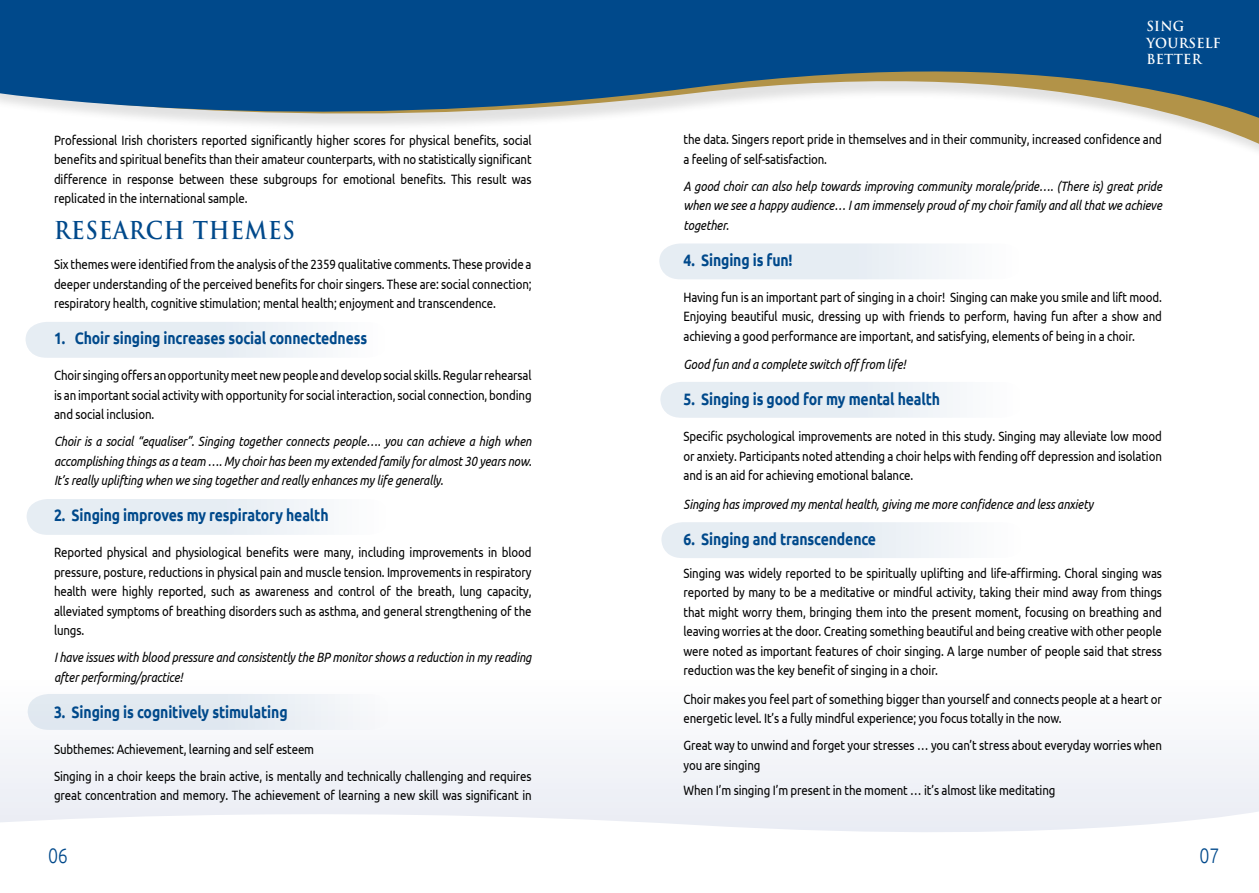
<style>
.page{position:relative;width:1259px;height:893px;background:#fff}
.page>*{position:absolute;margin:0;border:0;box-sizing:border-box;transform-origin:0 0}
.t1{font:700 24px "Trajan";letter-spacing:.035em;color:#00498b;scale:.9 1}
.t2{font:300 21px "Ubuntu";color:#00498b;scale:.85 1}
.t3{font:700 16.5px "Ubuntu";letter-spacing:-.01em;color:#00498b;scale:.85 1}
.t4{font:13.5px/19.5px "Ubuntu";letter-spacing:-.01em;color:#000;text-align:justify;scale:.85 1}
.t5{font:italic 13.5px/19.5px "Ubuntu";letter-spacing:-.01em;color:#000;text-align:justify;scale:.85 1}
.t6{font:700 13.5px/16.5px "Trajan";letter-spacing:.02em;color:#fff;scale:.96 1}
</style>
<div class="page">
<div style="left:0;top:675px;width:1259px;height:218px;background:#f9f9fb"></div>
<svg style="left:0;top:0;width:1259px;height:139px;fill:#00498b"></svg>
<svg style="left:0;top:821px;width:1176px;height:11px"></svg>
<svg style="left:27px;top:499px;width:292px;height:36px;background:#e8eef4"></svg>
<svg style="left:26px;top:322px;width:292px;height:36px"></svg>
<svg style="left:28px;top:694px;width:273px;height:36px;background:#e2e9f1"></svg>
<svg style="left:660px;top:382px;width:293px;height:36px"></svg>
<svg style="left:659px;top:243px;width:293px;height:36px"></svg>
<svg style="left:661px;top:522px;width:293px;height:36px"></svg>
<p class="t4" style="left:54px;top:130px;width:563px">Professional Irish choristers reported significantly higher scores for physical benefits, social benefits and spiritual benefits than their amateur counterparts, with no statistically significant difference in response between these subgroups for emotional benefits. This result was replicated in the international sample.</p>
<h1 class="t1" style="left:54px;top:216px;width:269px">RESEARCH THEMES</h1>
<p class="t4" style="left:54px;top:254px;width:563px">Six themes were identified from the analysis of the 2359 qualitative comments. These provide a deeper understanding of the perceived benefits for choir singers. These are: social connection; respiratory health, cognitive stimulation; mental health; enjoyment and transcendence.</p>
<p class="t3" style="left:54px;top:328px;width:370px">1. Choir singing increases social connectedness</p>
<p class="t4" style="left:54px;top:365px;width:563px">Choir singing offers an opportunity meet new people and develop social skills. Regular rehearsal is an important social activity with opportunity for social interaction, social connection, bonding and social inclusion.</p>
<p class="t5" style="left:54px;top:431px;width:563px">Choir is a social “equaliser”. Singing together connects people…. you can achieve a high when accomplishing things as a team …. My choir has been my extended family for almost 30 years now.<br>It’s really uplifting when we sing together and really enhances my life generally.</p>
<p class="t3" style="left:54px;top:505px;width:324px">2. Singing improves my respiratory health</p>
<p class="t4" style="left:54px;top:542px;width:563px">Reported physical and physiological benefits were many, including improvements in blood pressure, posture, reductions in physical pain and muscle tension. Improvements in respiratory health were highly reported, such as awareness and control of the breath, lung capacity, alleviated symptoms of breathing disorders such as asthma, and general strengthening of the lungs.</p>
<p class="t5" style="left:54px;top:647px;width:563px">I have issues with blood pressure and consistently the BP monitor shows a reduction in my reading after performing/practice!</p>
<p class="t3" style="left:54px;top:702px;width:276px">3. Singing is cognitively stimulating</p>
<p class="t4" style="left:54px;top:735px;width:563px;line-height:27px">Subthemes: Achievement, learning and self esteem<br>Singing in a choir keeps the brain active, is mentally and technically challenging and requires</p>
<p class="t4" style="left:54px;top:785px;width:563px">great concentration and memory. The achievement of learning a new skill was significant in</p>
<p class="t6" style="left:1146px;top:18px;width:79px">SING<br>YOURSELF<br>BETTER</p>
<p class="t4" style="left:683px;top:129px;width:564px">the data. Singers report pride in themselves and in their community, increased confidence and a feeling of self-satisfaction.</p>
<p class="t5" style="left:683px;top:176px;width:564px">A good choir can also help towards improving community morale/pride…. (There is) great pride when we see a happy audience… I am immensely proud of my choir family and all that we achieve together.</p>
<p class="t3" style="left:683px;top:250px;width:130px">4. Singing is fun!</p>
<p class="t4" style="left:683px;top:287px;width:564px">Having fun is an important part of singing in a choir! Singing can make you smile and lift mood.<br>Enjoying beautiful music, dressing up with friends to perform, having fun after a show and achieving a good performance are important, and satisfying, elements of being in a choir.</p>
<p class="t5" style="left:683px;top:354px;width:263px">Good fun and a complete switch off from life!</p>
<p class="t3" style="left:683px;top:390px;width:303px">5. Singing is good for my mental health</p>
<p class="t4" style="left:683px;top:426px;width:564px">Specific psychological improvements are noted in this study. Singing may alleviate low mood or anxiety. Participants noted attending a choir helps with fending off depression and isolation and is an aid for achieving emotional balance.</p>
<p class="t5" style="left:683px;top:494px;width:483px">Singing has improved my mental health, giving me more confidence and less anxiety</p>
<p class="t3" style="left:683px;top:529px;width:228px">6. Singing and transcendence</p>
<p class="t4" style="left:683px;top:563px;width:564px">Singing was widely reported to be spiritually uplifting and life-affirming. Choral singing was reported by many to be a meditative or mindful activity, taking their mind away from things that might worry them, bringing them into the present moment, focusing on breathing and leaving worries at the door. Creating something beautiful and being creative with other people were noted as important features of choir singing. A large number of people said that stress reduction was the key benefit of singing in a choir.</p>
<p class="t4" style="left:683px;top:689px;width:564px">Choir makes you feel part of something bigger than yourself and connects people at a heart or energetic level. It’s a fully mindful experience; you focus totally in the now.</p>
<p class="t4" style="left:683px;top:735px;width:564px">Great way to unwind and forget your stresses … you can’t stress about everyday worries when you are singing</p>
<p class="t4" style="left:683px;top:780px;width:439px">When I’m singing I’m present in the moment … it’s almost like meditating</p>
<h2 class="t2" style="left:48px;top:842px;width:25px">06</h2>
<h2 class="t2" style="left:1199px;top:842px;width:25px">07</h2>
</div>
